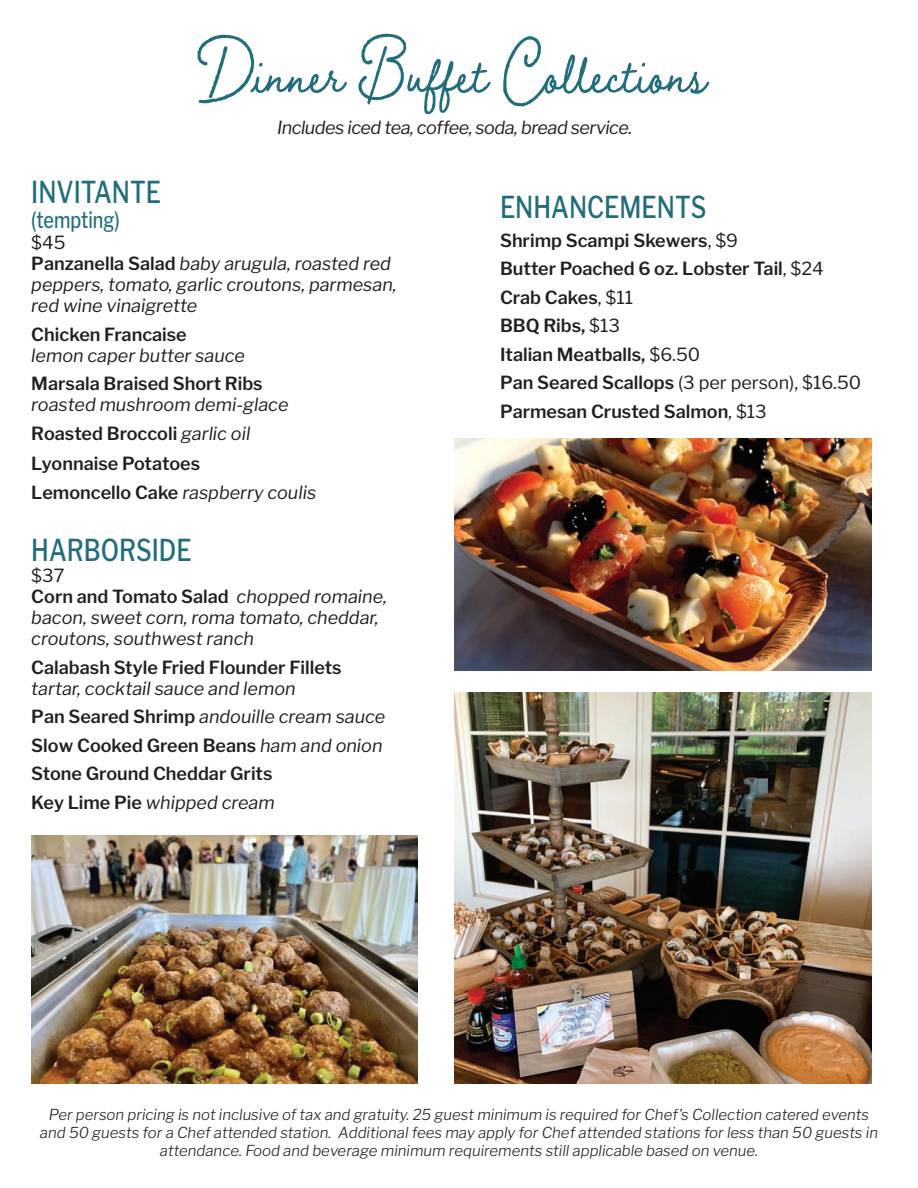
<style>
.page{position:relative;width:918px;height:1188px;background:#fff}
.page>*{position:absolute;margin:0;border:0;box-sizing:border-box;transform-origin:0 0}
.t1{font:700 82.5px "Braisetto";color:#216d7c;scale:.8 1}
.t2{font:500 30px "Libre Franklin";color:#216d7c;scale:.8 1}
.t3{font:500 22.5px "Libre Franklin";color:#216d7c;scale:.8 1}
.t4{font:italic 18px/21px "Libre Franklin";color:#231f20}
.t5{font:600 18px/28.5px "Libre Franklin";color:#231f20}
.t6{font:italic 18px "Libre Franklin";letter-spacing:-.025em;color:#231f20}
.t7{font:italic 300 15px/18px "Libre Franklin";color:#231f20;text-align:center}
.s1{font-style:normal}
.s2{font-weight:600;font-style:normal}
.s3{font-weight:400}
</style>
<div class="page">
<img style="left:455px;top:693px;width:417px;height:390px">
<img style="left:31px;top:835px;width:387px;height:248px">
<img style="left:455px;top:438px;width:417px;height:232px">
<h1 class="t1" style="left:203px;top:21px;width:631px">Dinner Buffet Collections</h1>
<p class="t6" style="left:277px;top:117px;width:357px">Includes iced tea, coffee, soda, bread service.</p>
<h2 class="t2" style="left:31px;top:174px;width:164px">INVITANTE</h2>
<p class="t3" style="left:31px;top:207px;width:112px">(tempting)</p>
<p class="t4" style="left:31px;top:232px;width:367px"><span class="s1">$45<br></span><span class="s2">Panzanella Salad</span> baby arugula, roasted red peppers, tomato, garlic croutons, parmesan, red wine vinaigrette</p>
<p class="t5" style="left:31px;top:320px;width:157px">Chicken Francaise</p>
<p class="t4" style="left:31px;top:345px;width:215px">lemon caper butter sauce</p>
<p class="t5" style="left:31px;top:370px;width:233px">Marsala Braised Short Ribs</p>
<p class="t4" style="left:31px;top:390px;width:286px;line-height:29px">roasted mushroom demi-glace<br><span class="s2">Roasted Broccoli</span> garlic oil<br><span class="s2">Lyonnaise Potatoes<br>Lemoncello Cake</span> raspberry coulis</p>
<h2 class="t2" style="left:31px;top:533px;width:202px">HARBORSIDE</h2>
<p class="t4" style="left:31px;top:565px;width:357px"><span class="s1">$37<br></span><span class="s2">Corn and Tomato Salad</span> chopped romaine, bacon, sweet corn, roma tomato, cheddar, croutons, southwest ranch</p>
<p class="t5" style="left:31px;top:653px;width:312px">Calabash Style Fried Flounder Fillets</p>
<p class="t4" style="left:31px;top:674px;width:356px;line-height:28.5px">tartar, cocktail sauce and lemon<br><span class="s2">Pan Seared Shrimp</span> andouille cream sauce<br><span class="s2">Slow Cooked Green Beans</span> ham and onion<br><span class="s2">Stone Ground Cheddar Grits<br>Key Lime Pie</span> whipped cream</p>
<h2 class="t2" style="left:500px;top:189px;width:259px">ENHANCEMENTS</h2>
<p class="t5" style="left:500px;top:226px;width:363px">Shrimp Scampi Skewers<span class="s3">, $9<br></span>Butter Poached 6 oz. Lobster Tail<span class="s3">, $24<br></span>Crab Cakes<span class="s3">, $11<br></span>BBQ Ribs, <span class="s3">$13<br></span>Italian Meatballs, <span class="s3">$6.50<br></span>Pan Seared Scallops <span class="s3">(3 per person), $16.50<br></span>Parmesan Crusted Salmon<span class="s3">, $13</span></p>
<p class="t7" style="left:40px;top:1106px;width:840px">Per person pricing is not inclusive of tax and gratuity. 25 guest minimum is required for Chef’s Collection catered events and 50 guests for a Chef attended station. Additional fees may apply for Chef attended stations for less than 50 guests in attendance. Food and beverage minimum requirements still applicable based on venue.</p>
</div>
